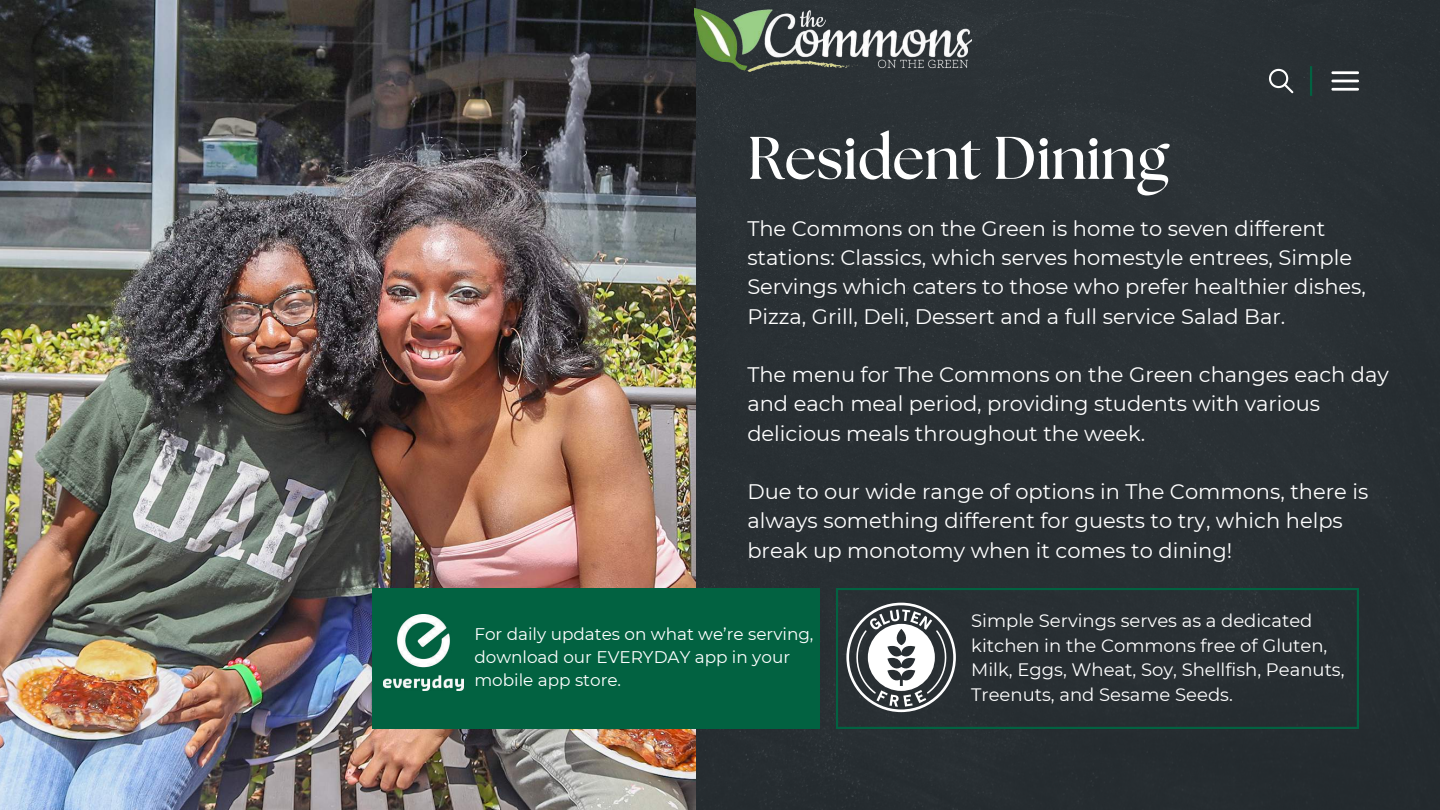
<style>
.page{position:relative;width:1440px;height:810px;background:#fff}
.page>*{position:absolute;margin:0;border:0;box-sizing:border-box;transform-origin:0 0}
.t1{font:700 60px "The Seasons";color:#fff}
.t2{font:21px/29.2px "Montserrat";color:#fff}
.t3{font:18px/24.8px "Montserrat";color:#fff}
.t4{font:16.8px/23.2px "Montserrat";color:#fff}
</style>
<div class="page">
<div style="left:696px;top:0;width:744px;height:810px;background:#293034"></div>
<img style="left:0;top:0;width:696px;height:810px">
<div style="left:373px;top:588px;width:447px;height:141px;background:#026241"></div>
<div style="left:836px;top:588px;width:523px;height:141px;background:#282f33"></div>
<svg style="left:1269px;top:69px;width:24px;height:24px"></svg>
<svg style="left:1331px;top:71px;width:28px;height:20px"></svg>
<hr style="left:1310px;top:66px;width:2px;height:30px;background:#026241">
<img style="left:694px;top:7px;width:277px;height:65px">
<img style="left:383px;top:615px;width:81px;height:75px">
<svg style="left:846px;top:603px;width:110px;height:109px"></svg>
<h1 class="t1" style="left:747px;top:131px;width:423px">Resident Dining</h1>
<p class="t2" style="left:747px;top:214px;width:620px">The Commons on the Green is home to seven different stations: Classics, which serves homestyle entrees, Simple Servings which caters to those who prefer healthier dishes, Pizza, Grill, Deli, Dessert and a full service Salad Bar.</p>
<p class="t2" style="left:747px;top:360px;width:643px">The menu for The Commons on the Green changes each day and each meal period, providing students with various delicious meals throughout the week.</p>
<p class="t2" style="left:747px;top:477px;width:622px">Due to our wide range of options in The Commons, there is always something different for guests to try, which helps break up monotomy when it comes to dining!</p>
<p class="t4" style="left:474px;top:622px;width:341px">For daily updates on what we’re serving, download our EVERYDAY app in your mobile app store.</p>
<p class="t3" style="left:971px;top:608px;width:375px">Simple Servings serves as a dedicated kitchen in the Commons free of Gluten, Milk, Eggs, Wheat, Soy, Shellfish, Peanuts, Treenuts, and Sesame Seeds.</p>
</div>
